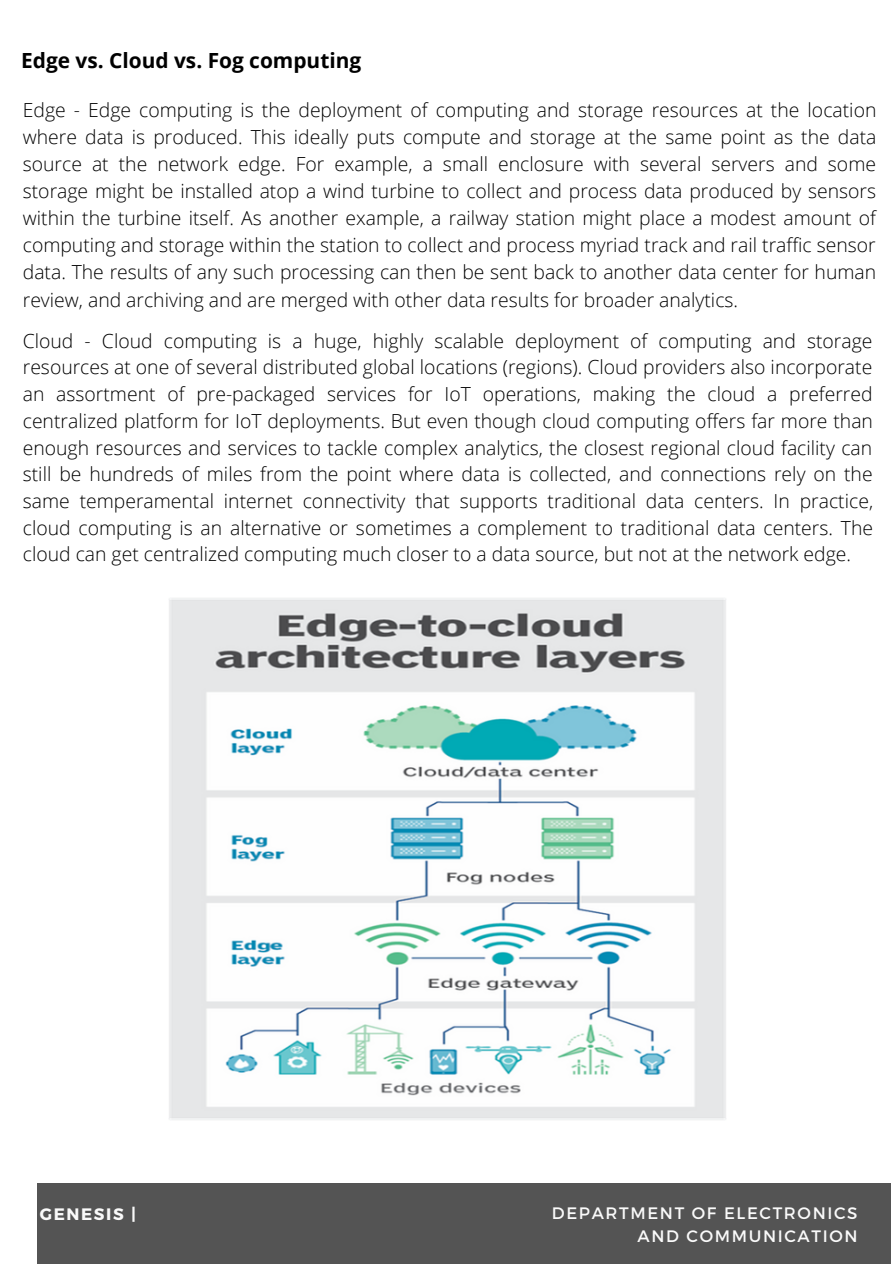
<style>
.page{position:relative;width:894px;height:1264px;background:#fff}
.page>*{position:absolute;margin:0;border:0;box-sizing:border-box;transform-origin:0 0}
.t1{font:700 20.85px "Open Sans";color:#000}
.t2{font:300 19.35px/26.7px "Open Sans";color:#000;text-align:justify}
.t3{font:16.5px/22.5px "Montserrat";letter-spacing:.1em;color:#fafafa;text-align:right}
.t4{font:700 16.5px "Montserrat";letter-spacing:.1em;color:#fafafa}
</style>
<div class="page">
<div style="left:37px;top:1183px;width:853px;height:80px;background:#545454"></div>
<img style="left:169px;top:598px;width:557px;height:522px">
<p class="t1" style="left:21px;top:46px;width:341px">Edge vs. Cloud vs. Fog computing</p>
<p class="t2" style="left:23px;top:96px;width:854px">Edge - Edge computing is the deployment of computing and storage resources at the location where data is produced. This ideally puts compute and storage at the same point as the data source at the network edge. For example, a small enclosure with several servers and some storage might be installed atop a wind turbine to collect and process data produced by sensors within the turbine itself. As another example, a railway station might place a modest amount of computing and storage within the station to collect and process myriad track and rail traffic sensor data. The results of any such processing can then be sent back to another data center for human review, and archiving and are merged with other data results for broader analytics.</p>
<p class="t2" style="left:23px;top:326px;width:851px">Cloud - Cloud computing is a huge, highly scalable deployment of computing and storage resources at one of several distributed global locations (regions). Cloud providers also incorporate an assortment of pre-packaged services for IoT operations, making the cloud a preferred centralized platform for IoT deployments. But even though cloud computing offers far more than enough resources and services to tackle complex analytics, the closest regional cloud facility can still be hundreds of miles from the point where data is collected, and connections rely on the same temperamental internet connectivity that supports traditional data centers. In practice, cloud computing is an alternative or sometimes a complement to traditional data centers. The cloud can get centralized computing much closer to a data source, but not at the network edge.</p>
<p class="t4" style="left:40px;top:1203px;width:98px">GENESIS |</p>
<p class="t3" style="left:551px;top:1201px;width:307px">DEPARTMENT OF ELECTRONICS<br>AND COMMUNICATION</p>
</div>
